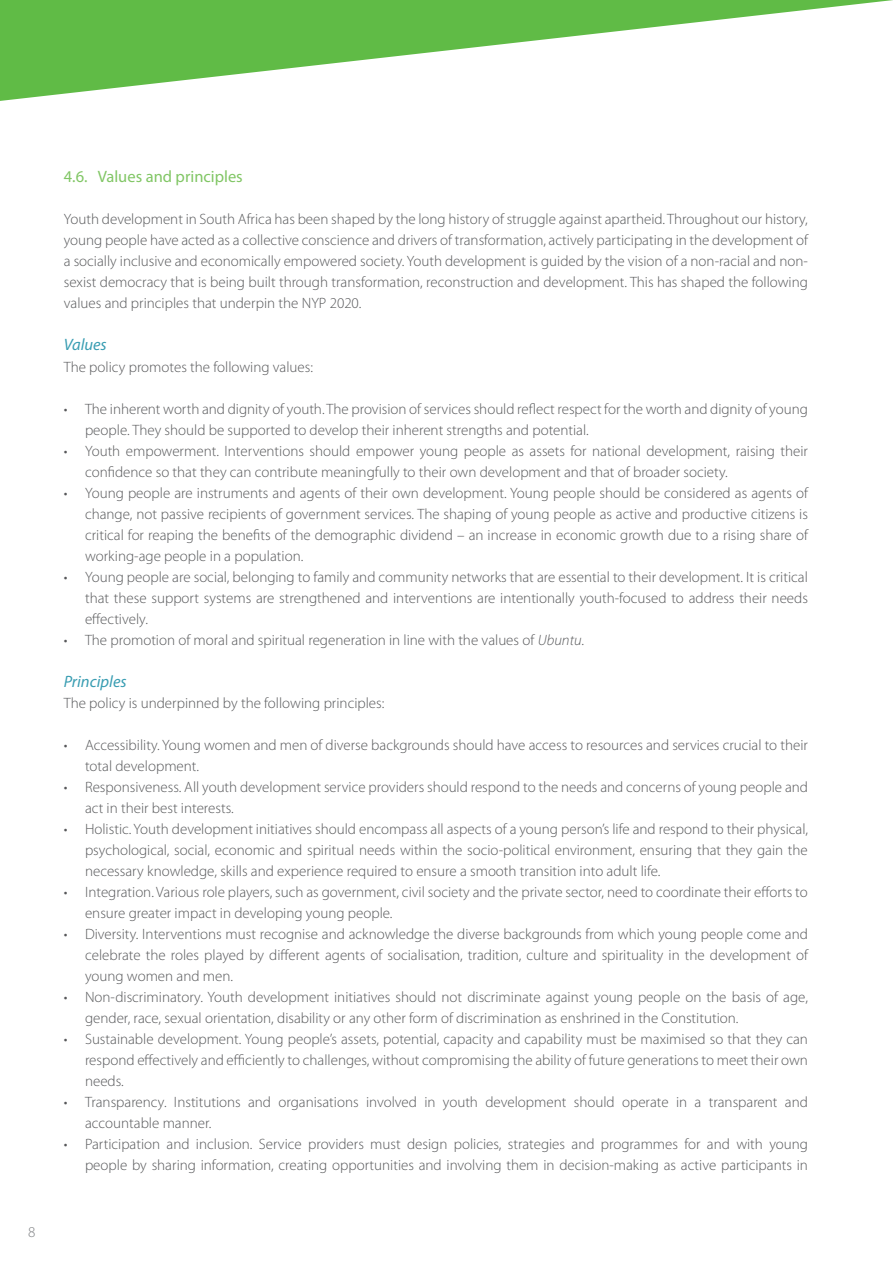
<style>
.page{position:relative;width:893px;height:1263px;background:#fff}
.page>*{position:absolute;margin:0;border:0;box-sizing:border-box;transform-origin:0 0}
.t1{font:16.5px "Myriad Pro";color:#81c665}
.t2{font:italic 16.5px "Myriad Pro";color:#399db2}
.t3{font:300 15px/21px "Myriad Pro";color:#57585a}
.t4{font:300 15px "Myriad Pro";color:#808285}
.s1{font-style:italic}
</style>
<div class="page">
<svg style="left:0;top:0;width:893px;height:101px"></svg>
<p class="t4" style="left:28px;top:1223px;width:9px">8</p>
<p class="t1" style="left:64px;top:167px;width:181px">4.6. Values and principles</p>
<p class="t3" style="left:64px;top:209px;width:746px;text-align:justify">Youth development in South Africa has been shaped by the long history of struggle against apartheid. Throughout our history, young people have acted as a collective conscience and drivers of transformation, actively participating in the development of a socially inclusive and economically empowered society. Youth development is guided by the vision of a non-racial and non&shy;sexist democracy that is being built through transformation, reconstruction and development. This has shaped the following values and principles that underpin the NYP 2020.</p>
<p class="t2" style="left:64px;top:335px;width:44px">Values</p>
<p class="t3" style="left:64px;top:356px;width:251px">The policy promotes the following values:</p>
<p class="t3" style="left:85px;top:398px;width:724px;text-indent:-21px">• The inherent worth and dignity of youth. The provision of services should reflect respect for the worth and dignity of young people. They should be supported to develop their inherent strengths and potential.</p>
<p class="t3" style="left:85px;top:440px;width:724px;text-indent:-21px">• Youth empowerment. Interventions should empower young people as assets for national development, raising their confidence so that they can contribute meaningfully to their own development and that of broader society.</p>
<p class="t3" style="left:85px;top:482px;width:724px;text-align:justify;text-indent:-21px">• Young people are instruments and agents of their own development. Young people should be considered as agents of change, not passive recipients of government services. The shaping of young people as active and productive citizens is critical for reaping the benefits of the demographic dividend – an increase in economic growth due to a rising share of working-age people in a population.</p>
<p class="t3" style="left:85px;top:566px;width:724px;text-align:justify;text-indent:-21px">• Young people are social, belonging to family and community networks that are essential to their development. It is critical that these support systems are strengthened and interventions are intentionally youth-focused to address their needs effectively.</p>
<p class="t3" style="left:64px;top:629px;width:522px">• The promotion of moral and spiritual regeneration in line with the values of <span class="s1">Ubuntu</span>.</p>
<p class="t2" style="left:64px;top:671px;width:64px">Principles</p>
<p class="t3" style="left:64px;top:692px;width:322px">The policy is underpinned by the following principles:</p>
<p class="t3" style="left:85px;top:734px;width:724px;text-indent:-21px">• Accessibility. Young women and men of diverse backgrounds should have access to resources and services crucial to their total development.</p>
<p class="t3" style="left:85px;top:776px;width:724px;text-indent:-21px">• Responsiveness. All youth development service providers should respond to the needs and concerns of young people and act in their best interests.</p>
<p class="t3" style="left:85px;top:818px;width:724px;text-align:justify;text-indent:-21px">• Holistic. Youth development initiatives should encompass all aspects of a young person’s life and respond to their physical, psychological, social, economic and spiritual needs within the socio-political environment, ensuring that they gain the necessary knowledge, skills and experience required to ensure a smooth transition into adult life.</p>
<p class="t3" style="left:85px;top:881px;width:724px;text-indent:-21px">• Integration. Various role players, such as government, civil society and the private sector, need to coordinate their efforts to ensure greater impact in developing young people.</p>
<p class="t3" style="left:85px;top:923px;width:724px;text-align:justify;text-indent:-21px">• Diversity. Interventions must recognise and acknowledge the diverse backgrounds from which young people come and celebrate the roles played by different agents of socialisation, tradition, culture and spirituality in the development of young women and men.</p>
<p class="t3" style="left:85px;top:986px;width:724px;text-indent:-21px">• Non-discriminatory. Youth development initiatives should not discriminate against young people on the basis of age, gender, race, sexual orientation, disability or any other form of discrimination as enshrined in the Constitution.</p>
<p class="t3" style="left:85px;top:1028px;width:724px;text-align:justify;text-indent:-21px">• Sustainable development. Young people’s assets, potential, capacity and capability must be maximised so that they can respond effectively and efficiently to challenges, without compromising the ability of future generations to meet their own needs.</p>
<p class="t3" style="left:85px;top:1091px;width:724px;text-indent:-21px">• Transparency. Institutions and organisations involved in youth development should operate in a transparent and accountable manner.</p>
<p class="t3" style="left:64px;top:1133px;width:746px;text-align:right">• Participation and inclusion. Service providers must design policies, strategies and programmes for and with young people by sharing information, creating opportunities and involving them in decision-making as active participants in</p>
</div>
